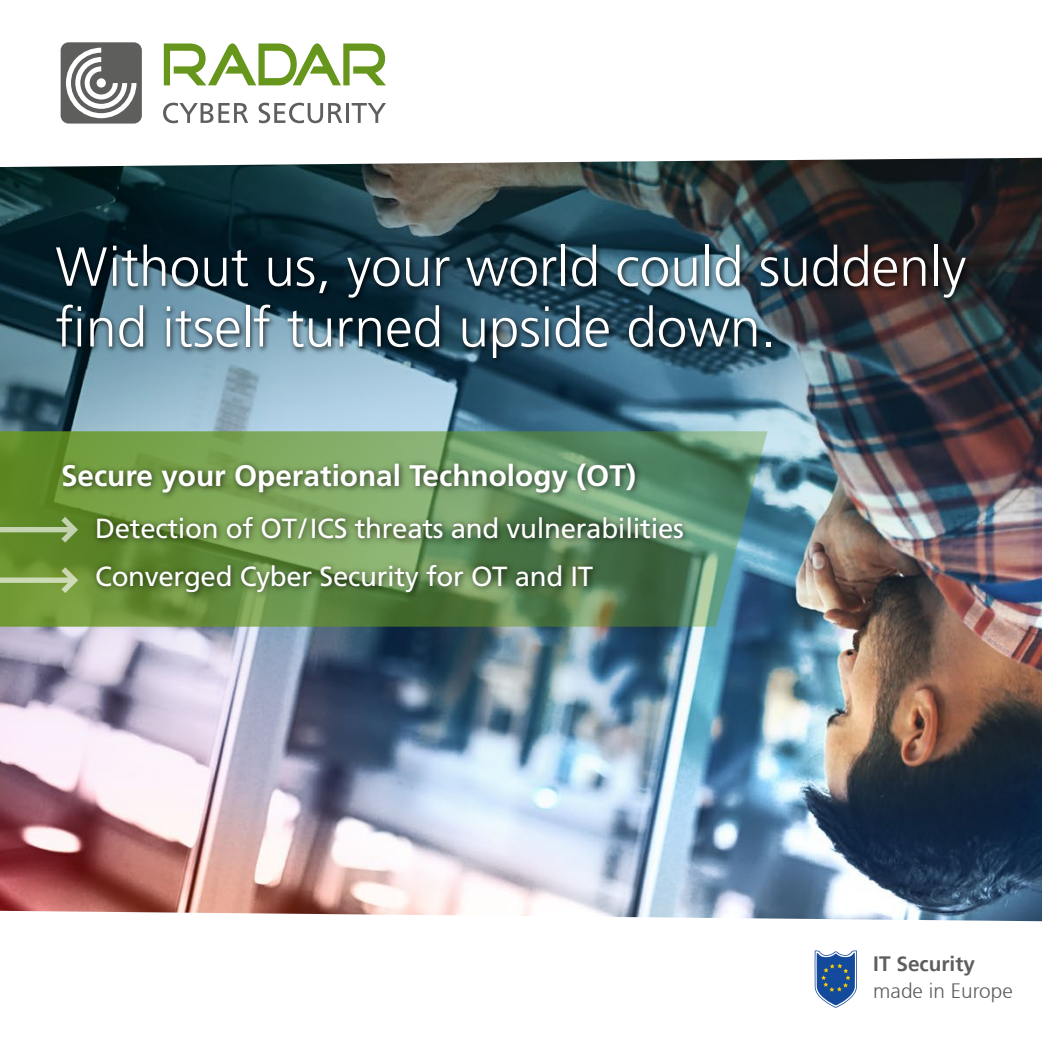
<style>
.page{position:relative;width:1042px;height:1042px;background:#fff}
.page>*{position:absolute;margin:0;border:0;box-sizing:border-box;transform-origin:0 0}
.t1{font:300 54.95px/60.7px "Frutiger LT Pro";color:#fff}
.t2{font:700 29.75px "Frutiger LT Pro";color:#fff}
.t3{font:27.65px/47.8px "Frutiger LT Pro";letter-spacing:-.01em;color:#fff}
.t4{font:300 20.82px "Frutiger 45";color:#5e5e5d}
.t5{font:700 20.82px "Frutiger 65";color:#5e5e5d}
</style>
<div class="page">
<img style="left:0;top:167px;width:1042px;height:744px">
<svg style="left:7px;top:43px;width:1035px;height:124px"></svg>
<svg style="left:0;top:431px;width:767px;height:196px;background:#618c57"></svg>
<img style="left:53px;top:453px;width:593px;height:50px">
<img style="left:87px;top:506px;width:607px;height:49px">
<img style="left:87px;top:554px;width:516px;height:49px">
<svg style="left:0;top:517px;width:78px;height:25px;background:#7a9c4c"></svg>
<svg style="left:0;top:567px;width:78px;height:26px;background:#8aaa57"></svg>
<img style="left:50px;top:233px;width:940px;height:136px">
<svg style="left:23px;top:911px;width:1019px;height:11px"></svg>
<svg style="left:814px;top:950px;width:43px;height:58px"></svg>
<svg style="left:164px;top:43px;width:222px;height:42px"></svg>
<div style="left:61px;top:42px;width:81px;height:82px;background:#5e5e5d;border-radius:8px"></div>
<svg style="left:66px;top:48px;width:70px;height:70px"></svg>
<div style="left:97px;top:78px;width:9px;height:10px;background:#fff;border-radius:50%"></div>
<svg style="left:163px;top:103px;width:85px;height:20px"></svg>
<svg style="left:259px;top:103px;width:83px;height:20px"></svg>
<hr style="left:346px;top:103px;width:3px;height:20px;background:#5e5e5d">
<svg style="left:352px;top:103px;width:34px;height:20px"></svg>
<h1 class="t1" style="left:55px;top:237px;width:912px">Without us, your world could suddenly find itself turned upside down.</h1>
<p class="t2" style="left:61px;top:458px;width:576px">Secure your Operational Technology (OT)</p>
<p class="t3" style="left:95px;top:505px;width:590px">Detection of OT/ICS threats and vulnerabilities<br>Converged Cyber Security for OT and IT</p>
<p class="t5" style="left:873px;top:951px;width:103px">IT Security</p>
<p class="t4" style="left:873px;top:979px;width:141px">made in Europe</p>
</div>
